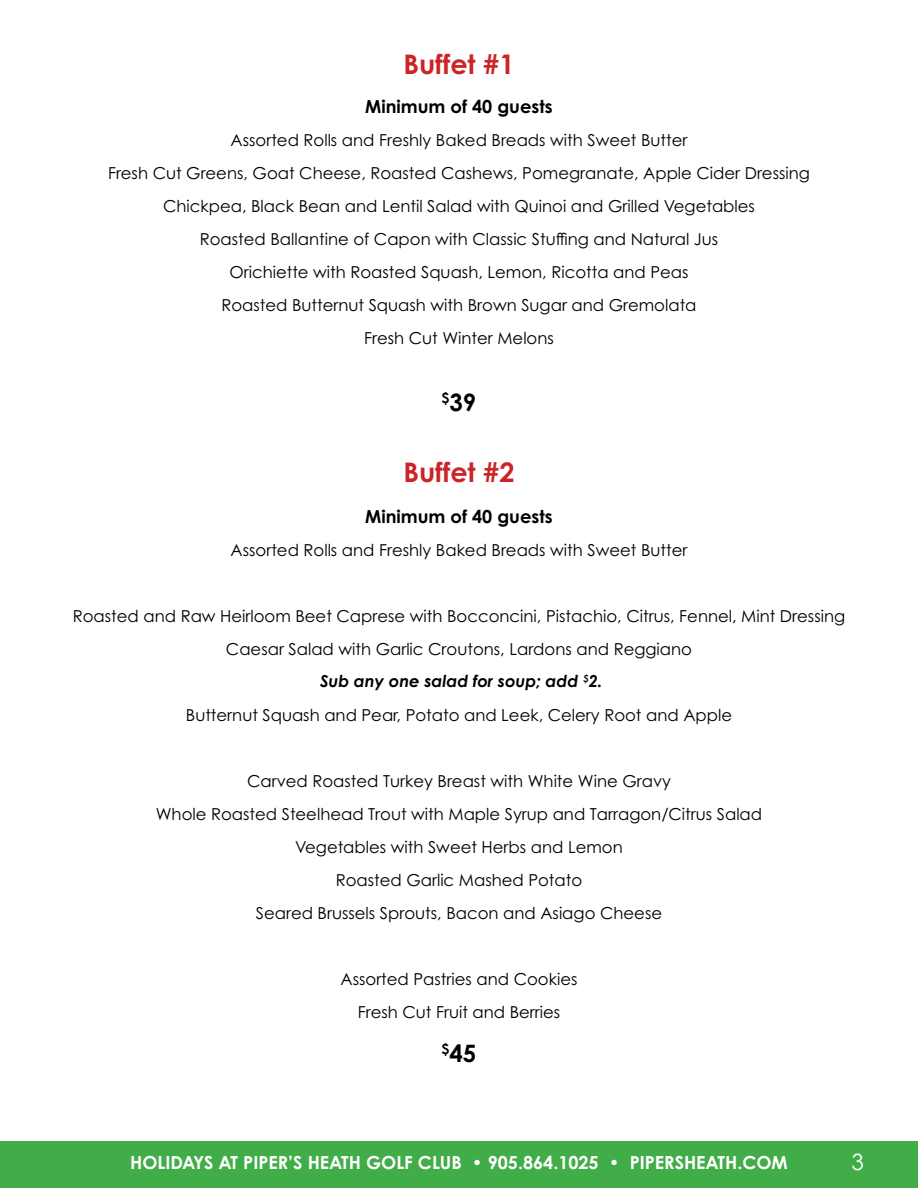
<style>
.page{position:relative;width:918px;height:1188px;background:#fff}
.page>*{position:absolute;margin:0;border:0;box-sizing:border-box;transform-origin:0 0}
.t1{font:700 27px "Century Gothic Pro";color:#cc2427}
.t2{font:700 24px "Century Gothic Pro";color:#000}
.t3{font:22.5px "Century Gothic Pro";color:#fff}
.t4{font:700 18px "Century Gothic Pro";color:#fff}
.t5{font:700 18px "Century Gothic Pro";color:#000}
.t6{font:16.5px/33px "Century Gothic Pro";color:#000;text-align:center}
.s1{font-weight:700;font-style:italic}
</style>
<div class="page">
<div style="left:0;top:1142px;width:918px;height:46px;background:#41ad49"></div>
<h1 class="t1" style="left:403px;top:47px;width:113px">Buffet #1</h1>
<p class="t5" style="left:365px;top:96px;width:189px">Minimum of 40 guests</p>
<p class="t6" style="left:108px;top:124px;width:703px">Assorted Rolls and Freshly Baked Breads with Sweet Butter<br>Fresh Cut Greens, Goat Cheese, Roasted Cashews, Pomegranate, Apple Cider Dressing Chickpea, Black Bean and Lentil Salad with Quinoi and Grilled Vegetables<br>Roasted Ballantine of Capon with Classic Stuffing and Natural Jus<br>Orichiette with Roasted Squash, Lemon, Ricotta and Peas<br>Roasted Butternut Squash with Brown Sugar and Gremolata<br>Fresh Cut Winter Melons</p>
<h2 class="t2" style="left:442px;top:388px;width:36px"><sup>$</sup>39</h2>
<h1 class="t1" style="left:403px;top:456px;width:113px">Buffet #2</h1>
<p class="t5" style="left:365px;top:505px;width:189px">Minimum of 40 guests</p>
<p class="t6" style="left:231px;top:533px;width:458px">Assorted Rolls and Freshly Baked Breads with Sweet Butter</p>
<p class="t6" style="left:73px;top:599px;width:774px">Roasted and Raw Heirloom Beet Caprese with Bocconcini, Pistachio, Citrus, Fennel, Mint Dressing Caesar Salad with Garlic Croutons, Lardons and Reggiano<br><span class="s1">Sub any one salad for soup; add</span> <sup>$</sup><span class="s1">2.<br></span>Butternut Squash and Pear, Potato and Leek, Celery Root and Apple</p>
<p class="t6" style="left:156px;top:764px;width:608px">Carved Roasted Turkey Breast with White Wine Gravy<br>Whole Roasted Steelhead Trout with Maple Syrup and Tarragon/Citrus Salad Vegetables with Sweet Herbs and Lemon<br>Roasted Garlic Mashed Potato<br>Seared Brussels Sprouts, Bacon and Asiago Cheese</p>
<p class="t6" style="left:341px;top:962px;width:238px">Assorted Pastries and Cookies<br>Fresh Cut Fruit and Berries</p>
<h2 class="t2" style="left:442px;top:1038px;width:36px"><sup>$</sup>45</h2>
<p class="t4" style="left:130px;top:1151px;width:659px">HOLIDAYS AT PIPER’S HEATH GOLF CLUB • 905.864.1025 • PIPERSHEATH.COM</p>
<h3 class="t3" style="left:852px;top:1148px;width:14px">3</h3>
</div>
